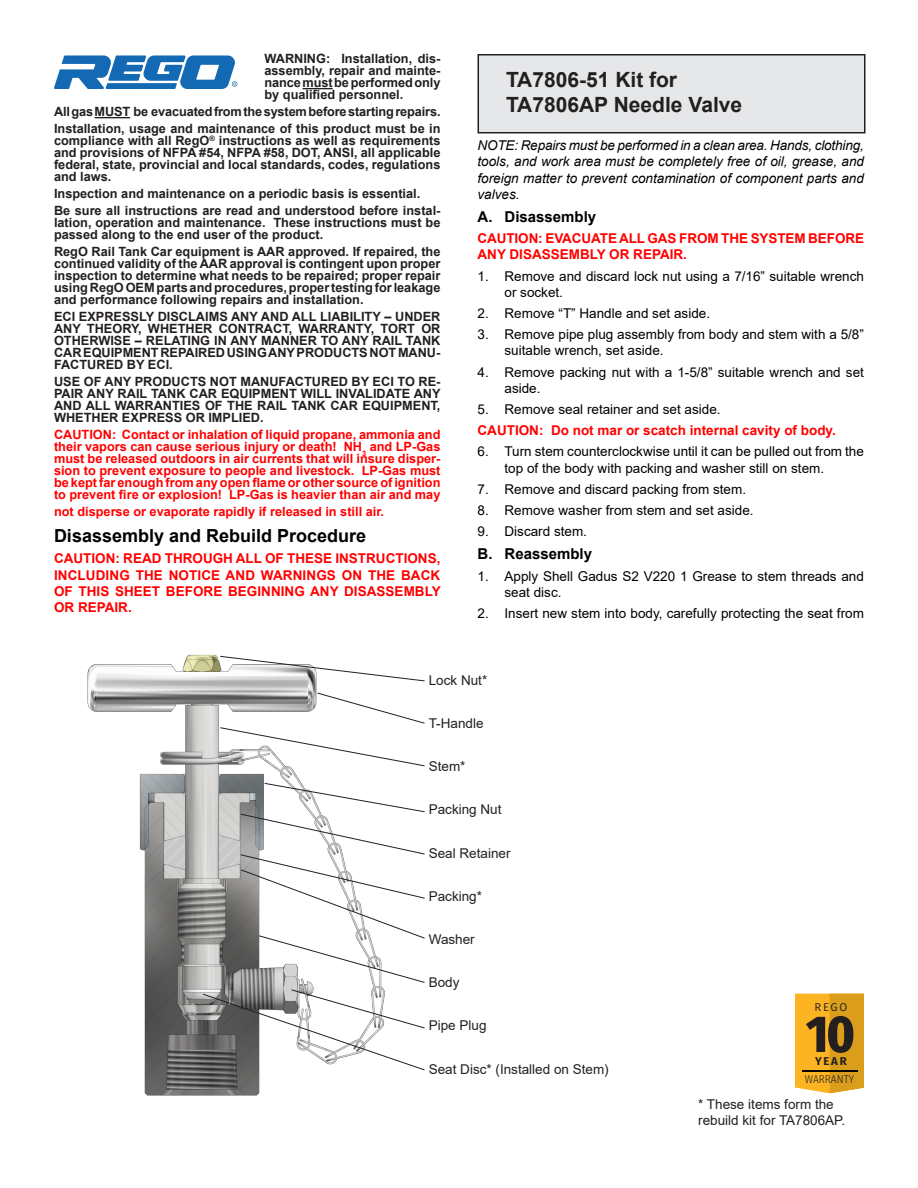
<style>
.page{position:relative;width:918px;height:1188px;background:#fff}
.page>*{position:absolute;margin:0;border:0;box-sizing:border-box;transform-origin:0 0}
.t1{font:800 51.9px "Fira Sans Condensed";color:#231f20}
.t2{font:700 21px "Arial";color:#231f20}
.t3{font:700 18px "Arial";color:#000}
.t4{font:700 15px "Arial";color:#000}
.t5{font:13.5px/16.2px "Arial";color:#000}
.t6{font:700 13.5px/16.2px "Arial";color:#f00;text-align:justify}
.t7{font:italic 13.5px/16.2px "Arial";color:#000;text-align:justify}
.t8{font:13.5px/16.2px "Arial";color:#231f20}
.t9{font:700 12.75px/12px "Arial";color:#231f20;text-align:justify}
.t10{font:700 12.75px/12px "Arial";color:#f00;text-align:justify}
.t11{font:300 11.4px/17.9px "Fira Sans Condensed";color:#231f20;text-align:center}
.t12{font:11.4px "Fira Sans";color:#231f20}
.s1{font-family:"Fira Sans";font-weight:700}
</style>
<div class="page">
<hr style="left:303px;top:88px;width:30px;height:1px;background:#231f20">
<hr style="left:95px;top:117px;width:35px;height:1px;background:#231f20">
<div style="left:478px;top:55px;width:387px;height:78px;background:#e6e7e9"></div>
<div style="left:478px;top:54px;width:388px;height:79px;border:2px solid #231f20"></div>
<svg style="left:54px;top:56px;width:183px;height:33px"></svg>
<svg style="left:795px;top:994px;width:69px;height:99px;background:#e9a924"></svg>
<hr style="left:802px;top:1070px;width:55px;height:1px;background:#040503">
<img style="left:87px;top:654px;width:297px;height:442px">
<svg style="left:202px;top:989px;width:223px;height:82px"></svg>
<svg style="left:240px;top:782px;width:185px;height:201px"></svg>
<svg style="left:219px;top:692px;width:206px;height:75px"></svg>
<svg style="left:219px;top:656px;width:206px;height:26px"></svg>
<p class="t9" style="left:264px;top:53px;width:178px">WARNING: Installation, dis&shy;assembly, repair and mainte&shy;nance must be performed only by qualified personnel.</p>
<p class="t9" style="left:54px;top:106px;width:388px">All gas MUST be evacuated from the system before starting repairs.</p>
<p class="t9" style="left:54px;top:123px;width:388px">Installation, usage and maintenance of this product must be in compliance with all RegO<sup>®</sup> instructions as well as requirements and provisions of NFPA #54, NFPA #58, DOT, ANSI, all applicable federal, state, provincial and local standards, codes, regulations and laws.</p>
<p class="t9" style="left:54px;top:188px;width:368px">Inspection and maintenance on a periodic basis is essential.</p>
<p class="t9" style="left:54px;top:205px;width:388px">Be sure all instructions are read and understood before instal&shy;lation, operation and maintenance. These instructions must be passed along to the end user of the product.</p>
<p class="t9" style="left:54px;top:246px;width:388px">RegO Rail Tank Car equipment is AAR approved. If repaired, the continued validity of the AAR approval is contingent upon proper inspection to determine what needs to be repaired; proper repair using RegO OEM parts and procedures, proper testing for leakage and performance following repairs and installation.</p>
<p class="t9" style="left:54px;top:311px;width:388px">ECI EXPRESSLY DISCLAIMS ANY AND ALL LIABILITY – UNDER ANY THEORY, WHETHER CONTRACT, WARRANTY, TORT OR OTHERWISE – RELATING IN ANY MANNER TO ANY RAIL TANK CAR EQUIPMENT REPAIRED USING ANY PRODUCTS NOT MANU-FACTURED BY ECI.</p>
<p class="t9" style="left:54px;top:376px;width:388px">USE OF ANY PRODUCTS NOT MANUFACTURED BY ECI TO RE-PAIR ANY RAIL TANK CAR EQUIPMENT WILL INVALIDATE ANY AND ALL WARRANTIES OF THE RAIL TANK CAR EQUIPMENT, WHETHER EXPRESS OR IMPLIED.</p>
<p class="t10" style="left:54px;top:429px;width:388px">CAUTION: Contact or inhalation of liquid propane, ammonia and their vapors can cause serious injury or death! NH<sub>3</sub> and LP-Gas must be released outdoors in air currents that will insure disper&shy;sion to prevent exposure to people and livestock. LP-Gas must be kept far enough from any open flame or other source of ignition to prevent fire or explosion! LP-Gas is heavier than air and may</p>
<p class="t10" style="left:54px;top:505px;width:332px">not disperse or evaporate rapidly if released in still air.</p>
<p class="t3" style="left:54px;top:523px;width:314px">Disassembly and Rebuild Procedure</p>
<p class="t6" style="left:54px;top:551px;width:388px">CAUTION: READ THROUGH ALL OF THESE INSTRUCTIONS, INCLUDING THE NOTICE AND WARNINGS ON THE BACK OF THIS SHEET BEFORE BEGINNING ANY DISASSEMBLY OR REPAIR.</p>
<p class="t2" style="left:506px;top:65px;width:173px">TA7806-51 Kit for</p>
<p class="t2" style="left:506px;top:90px;width:238px">TA7806AP Needle Valve</p>
<p class="t7" style="left:478px;top:138px;width:388px">NOTE: Repairs must be performed in a clean area. Hands, clothing, tools, and work area must be completely free of oil, grease, and foreign matter to prevent contamination of component parts and valves.</p>
<p class="t4" style="left:478px;top:206px;width:120px">A. Disassembly</p>
<p class="t6" style="left:478px;top:230px;width:388px">CAUTION: EVACUATE ALL GAS FROM THE SYSTEM BEFORE<br>ANY DISASSEMBLY OR REPAIR.</p>
<p class="t5" style="left:505px;top:268px;width:361px;text-indent:-27px">1. Remove and discard lock nut using a 7/16” suitable wrench or socket.</p>
<p class="t5" style="left:478px;top:305px;width:234px">2. Remove “T” Handle and set aside.</p>
<p class="t5" style="left:505px;top:326px;width:361px;text-indent:-27px">3. Remove pipe plug assembly from body and stem with a 5/8” suitable wrench, set aside.</p>
<p class="t5" style="left:505px;top:364px;width:361px;text-indent:-27px">4. Remove packing nut with a 1-5/8” suitable wrench and set aside.</p>
<p class="t5" style="left:478px;top:401px;width:245px">5. Remove seal retainer and set aside.</p>
<p class="t6" style="left:478px;top:423px;width:360px">CAUTION: Do not mar or scatch internal cavity of body.</p>
<p class="t5" style="left:505px;top:444px;width:361px;text-indent:-27px">6. Turn stem counterclockwise until it can be pulled out from the top of the body with packing and washer still on stem.</p>
<p class="t5" style="left:478px;top:481px;width:270px">7. Remove and discard packing from stem.</p>
<p class="t5" style="left:478px;top:502px;width:278px">8. Remove washer from stem and set aside.</p>
<p class="t5" style="left:478px;top:523px;width:111px">9. Discard stem.</p>
<p class="t4" style="left:478px;top:544px;width:116px">B. Reassembly</p>
<p class="t5" style="left:505px;top:568px;width:361px;text-indent:-27px">1. Apply Shell Gadus S2 V220 1 Grease to stem threads and seat disc.</p>
<p class="t5" style="left:478px;top:605px;width:388px">2. Insert new stem into body, carefully protecting the seat from</p>
<p class="t8" style="left:429px;top:672px;width:60px">Lock Nut*</p>
<p class="t8" style="left:429px;top:715px;width:56px">T-Handle</p>
<p class="t8" style="left:429px;top:758px;width:38px">Stem*</p>
<p class="t8" style="left:429px;top:802px;width:74px">Packing Nut</p>
<p class="t8" style="left:429px;top:845px;width:83px">Seal Retainer</p>
<p class="t8" style="left:429px;top:888px;width:55px">Packing*</p>
<p class="t8" style="left:429px;top:931px;width:48px">Washer</p>
<p class="t8" style="left:429px;top:974px;width:32px">Body</p>
<p class="t8" style="left:429px;top:1018px;width:59px">Pipe Plug</p>
<p class="t8" style="left:429px;top:1061px;width:182px">Seat Disc* (Installed on Stem)</p>
<p class="t12" style="left:815px;top:998px;width:34px">REGO</p>
<p class="t1" style="left:806px;top:989px;width:51px">10</p>
<p class="t11" style="left:805px;top:1052px;width:51px"><span class="s1">YEAR<br></span>WARRANTY</p>
<p class="t8" style="left:698px;top:1096px;width:149px">* These items form the rebuild kit for TA7806AP.</p>
</div>
